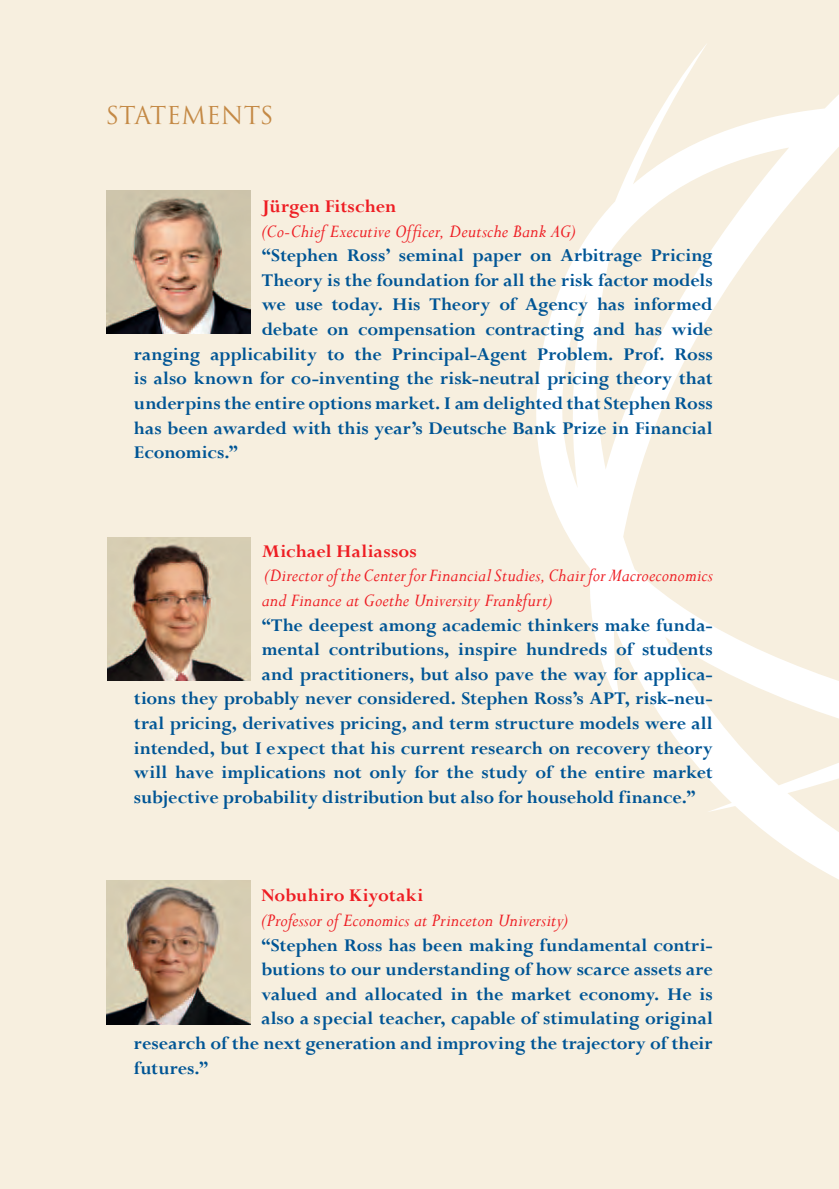
<style>
.page{position:relative;width:839px;height:1189px;background:#fff}
.page>*{position:absolute;margin:0;border:0;box-sizing:border-box;transform-origin:0 0}
.t1{font:24px "Trajan Pro";color:#c48945}
.t2{font:700 20px "Perpetua";letter-spacing:-.005em;color:#005595}
.t3{font:italic 20px/24.6px "Perpetua";letter-spacing:.005em;color:#ee1d23}
.t4{font:700 20px "Perpetua";letter-spacing:.01em;color:#ee1d23}
</style>
<div class="page">
<div style="left:0;top:0;width:838px;height:1188px;background:#f7efdf"></div>
<svg style="left:536px;top:44px;width:302px;height:835px"></svg>
<img style="left:107px;top:190px;width:143px;height:143px">
<img style="left:107px;top:537px;width:143px;height:143px">
<img style="left:107px;top:880px;width:143px;height:143px">
<p class="t1" style="left:105px;top:100px;width:170px">STATEMENTS</p>
<p class="t4" style="left:262px;top:193px;width:136px">Jürgen Fitschen</p>
<p class="t3" style="left:262px;top:218px;width:315px">(Co-Chief Executive Officer, Deutsche Bank AG)</p>
<p class="t2" style="left:262px;top:243px;width:452px">“Stephen Ross’ seminal paper on Arbitrage Pricing</p>
<p class="t2" style="left:262px;top:267px;width:452px">Theory is the foundation for all the risk factor models</p>
<p class="t2" style="left:262px;top:292px;width:452px">we use today. His Theory of Agency has informed</p>
<p class="t2" style="left:262px;top:316px;width:452px">debate on compensation contracting and has wide</p>
<p class="t2" style="left:134px;top:341px;width:580px">ranging applicability to the Principal-Agent Problem. Prof. Ross</p>
<p class="t2" style="left:134px;top:366px;width:580px">is also known for co-inventing the risk-neutral pricing theory that</p>
<p class="t2" style="left:134px;top:390px;width:580px">underpins the entire options market. I am delighted that Stephen Ross</p>
<p class="t2" style="left:134px;top:415px;width:580px">has been awarded with this year’s Deutsche Bank Prize in Financial</p>
<p class="t2" style="left:134px;top:439px;width:105px">Economics.”</p>
<p class="t4" style="left:262px;top:538px;width:156px">Michael Haliassos</p>
<p class="t3" style="left:262px;top:562px;width:452px">(Director of the Center for Financial Studies, Chair for Macroeconomics and Finance at Goethe University Frankfurt)</p>
<p class="t2" style="left:262px;top:612px;width:452px">“The deepest among academic thinkers make funda-</p>
<p class="t2" style="left:262px;top:636px;width:452px">mental contributions, inspire hundreds of students</p>
<p class="t2" style="left:262px;top:661px;width:452px">and practitioners, but also pave the way for applica-</p>
<p class="t2" style="left:134px;top:685px;width:580px">tions they probably never considered. Stephen Ross’s APT, risk-neu-</p>
<p class="t2" style="left:134px;top:710px;width:580px">tral pricing, derivatives pricing, and term structure models were all</p>
<p class="t2" style="left:134px;top:735px;width:580px">intended, but I expect that his current research on recovery theory</p>
<p class="t2" style="left:134px;top:759px;width:580px">will have implications not only for the study of the entire market</p>
<p class="t2" style="left:134px;top:784px;width:562px">subjective probability distribution but also for household finance.”</p>
<p class="t4" style="left:261px;top:882px;width:163px">Nobuhiro Kiyotaki</p>
<p class="t3" style="left:261px;top:907px;width:308px">(Professor of Economics at Princeton University)</p>
<p class="t2" style="left:261px;top:931px;width:452px">“Stephen Ross has been making fundamental contri-</p>
<p class="t2" style="left:261px;top:956px;width:452px">butions to our understanding of how scarce assets are</p>
<p class="t2" style="left:261px;top:981px;width:452px">valued and allocated in the market economy. He is</p>
<p class="t2" style="left:261px;top:1005px;width:453px">also a special teacher, capable of stimulating original</p>
<p class="t2" style="left:134px;top:1030px;width:580px">research of the next generation and improving the trajectory of their</p>
<p class="t2" style="left:134px;top:1054px;width:76px">futures.”</p>
</div>
